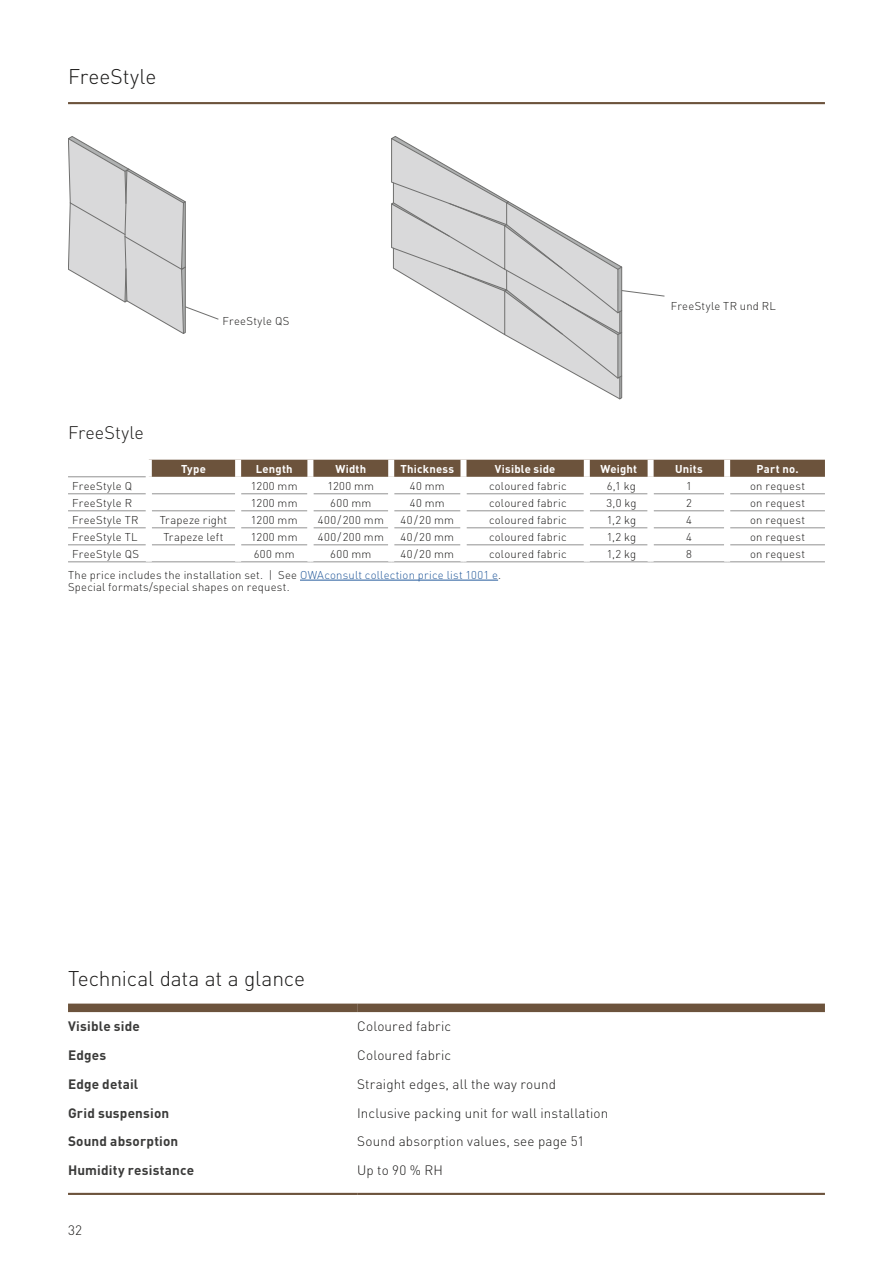
<style>
.page{position:relative;width:893px;height:1263px;background:#fff}
.page>*{position:absolute;margin:0;border:0;box-sizing:border-box;transform-origin:0 0}
.t1{font:300 21px "DIN Pro";letter-spacing:-.01em;color:#1a1918}
.t2{font:300 18px "DIN Pro";letter-spacing:.005em;color:#1a1918}
.t3{font:300 13.5px "DIN Pro";letter-spacing:.01em;color:#1a1918}
.t4{font:700 13.5px "DIN Pro";letter-spacing:.015em;color:#3b3b3a}
.t5{font:300 11.25px/12.3px "DIN Pro";letter-spacing:.02em;color:#1a1918}
.t6{font:700 11.25px "DIN Pro";letter-spacing:.02em;color:#fff}
.s1{color:#23599b}
</style>
<div class="page">
<hr style="left:68px;top:102px;width:757px;height:2px;background:#6c533c">
<div style="left:68px;top:1003px;width:289px;height:9px;background:#6c533c"></div>
<div style="left:357px;top:1003px;width:468px;height:9px;background:#6c533c"></div>
<hr style="left:68px;top:1193px;width:289px;height:2px;background:#6c533c">
<hr style="left:357px;top:1193px;width:468px;height:2px;background:#6c533c">
<hr style="left:300px;top:580px;width:198px;height:1px;background:#23599b">
<div style="left:152px;top:460px;width:673px;height:17px;background:#6c533c"></div>
<hr style="left:68px;top:476px;width:78px;height:1px;background:#929292">
<hr style="left:68px;top:493px;width:78px;height:1px;background:#929292">
<hr style="left:152px;top:493px;width:83px;height:1px;background:#929292">
<hr style="left:241px;top:493px;width:66px;height:1px;background:#929292">
<hr style="left:313px;top:493px;width:75px;height:1px;background:#929292">
<hr style="left:394px;top:493px;width:66px;height:1px;background:#929292">
<hr style="left:466px;top:493px;width:118px;height:1px;background:#929292">
<hr style="left:590px;top:493px;width:58px;height:1px;background:#929292">
<hr style="left:654px;top:493px;width:70px;height:1px;background:#929292">
<hr style="left:730px;top:493px;width:95px;height:1px;background:#929292">
<hr style="left:68px;top:510px;width:78px;height:1px;background:#929292">
<hr style="left:152px;top:510px;width:83px;height:1px;background:#929292">
<hr style="left:241px;top:510px;width:66px;height:1px;background:#929292">
<hr style="left:313px;top:510px;width:75px;height:1px;background:#929292">
<hr style="left:394px;top:510px;width:66px;height:1px;background:#929292">
<hr style="left:466px;top:510px;width:118px;height:1px;background:#929292">
<hr style="left:590px;top:510px;width:58px;height:1px;background:#929292">
<hr style="left:654px;top:510px;width:70px;height:1px;background:#929292">
<hr style="left:730px;top:510px;width:95px;height:1px;background:#929292">
<hr style="left:68px;top:528px;width:78px;height:1px;background:#929292">
<hr style="left:152px;top:528px;width:83px;height:1px;background:#929292">
<hr style="left:241px;top:528px;width:66px;height:1px;background:#929292">
<hr style="left:313px;top:528px;width:75px;height:1px;background:#929292">
<hr style="left:394px;top:528px;width:66px;height:1px;background:#929292">
<hr style="left:466px;top:528px;width:118px;height:1px;background:#929292">
<hr style="left:590px;top:528px;width:58px;height:1px;background:#929292">
<hr style="left:654px;top:528px;width:70px;height:1px;background:#929292">
<hr style="left:730px;top:528px;width:95px;height:1px;background:#929292">
<hr style="left:68px;top:545px;width:78px;height:1px;background:#929292">
<hr style="left:152px;top:545px;width:83px;height:1px;background:#929292">
<hr style="left:241px;top:545px;width:66px;height:1px;background:#929292">
<hr style="left:313px;top:545px;width:75px;height:1px;background:#929292">
<hr style="left:394px;top:545px;width:66px;height:1px;background:#929292">
<hr style="left:466px;top:545px;width:118px;height:1px;background:#929292">
<hr style="left:590px;top:545px;width:58px;height:1px;background:#929292">
<hr style="left:654px;top:545px;width:70px;height:1px;background:#929292">
<hr style="left:730px;top:545px;width:95px;height:1px;background:#929292">
<hr style="left:68px;top:562px;width:81px;height:1px;background:#929292">
<hr style="left:149px;top:562px;width:89px;height:1px;background:#929292">
<hr style="left:238px;top:562px;width:72px;height:1px;background:#929292">
<hr style="left:310px;top:562px;width:81px;height:1px;background:#929292">
<hr style="left:391px;top:562px;width:72px;height:1px;background:#929292">
<hr style="left:463px;top:562px;width:124px;height:1px;background:#929292">
<hr style="left:587px;top:562px;width:64px;height:1px;background:#929292">
<hr style="left:651px;top:562px;width:76px;height:1px;background:#929292">
<hr style="left:727px;top:562px;width:98px;height:1px;background:#929292">
<div style="left:235px;top:460px;width:6px;height:17px;background:#fff"></div>
<div style="left:307px;top:460px;width:6px;height:17px;background:#fff"></div>
<div style="left:388px;top:460px;width:6px;height:17px;background:#fff"></div>
<div style="left:460px;top:460px;width:6px;height:17px;background:#fff"></div>
<div style="left:584px;top:460px;width:6px;height:17px;background:#fff"></div>
<div style="left:648px;top:460px;width:6px;height:17px;background:#fff"></div>
<div style="left:724px;top:460px;width:6px;height:17px;background:#fff"></div>
<svg style="left:68px;top:136px;width:151px;height:198px"></svg>
<hr style="left:185px;top:202px;width:1px;height:65px;background:#6f6f6e">
<svg style="left:391px;top:136px;width:274px;height:264px"></svg>
<h1 class="t1" style="left:68px;top:61px;width:90px">FreeStyle</h1>
<p class="t5" style="left:223px;top:314px;width:68px">FreeStyle QS</p>
<p class="t5" style="left:671px;top:299px;width:107px">FreeStyle TR und RL</p>
<h2 class="t2" style="left:68px;top:419px;width:77px">FreeStyle</h2>
<p class="t6" style="left:181px;top:460px;width:26px">Type</p>
<p class="t6" style="left:256px;top:460px;width:38px">Length</p>
<p class="t6" style="left:335px;top:460px;width:32px">Width</p>
<p class="t6" style="left:400px;top:460px;width:55px">Thickness</p>
<p class="t6" style="left:495px;top:460px;width:62px">Visible side</p>
<p class="t6" style="left:600px;top:460px;width:38px">Weight</p>
<p class="t6" style="left:675px;top:460px;width:29px">Units</p>
<p class="t6" style="left:756px;top:460px;width:44px">Part no.</p>
<p class="t5" style="left:72px;top:479px;width:61px">FreeStyle Q</p>
<p class="t5" style="left:251px;top:479px;width:48px">1200 mm</p>
<p class="t5" style="left:327px;top:479px;width:48px">1200 mm</p>
<p class="t5" style="left:410px;top:479px;width:36px">40 mm</p>
<p class="t5" style="left:489px;top:479px;width:79px">coloured fabric</p>
<p class="t5" style="left:607px;top:479px;width:31px">6,1 kg</p>
<p class="t5" style="left:686px;top:479px;width:7px">1</p>
<p class="t5" style="left:750px;top:479px;width:56px">on request</p>
<p class="t5" style="left:72px;top:496px;width:61px">FreeStyle R</p>
<p class="t5" style="left:251px;top:496px;width:48px">1200 mm</p>
<p class="t5" style="left:330px;top:496px;width:43px">600 mm</p>
<p class="t5" style="left:410px;top:496px;width:36px">40 mm</p>
<p class="t5" style="left:489px;top:496px;width:79px">coloured fabric</p>
<p class="t5" style="left:606px;top:496px;width:31px">3,0 kg</p>
<p class="t5" style="left:686px;top:496px;width:7px">2</p>
<p class="t5" style="left:750px;top:496px;width:56px">on request</p>
<p class="t5" style="left:72px;top:513px;width:68px">FreeStyle TR</p>
<p class="t5" style="left:160px;top:513px;width:69px">Trapeze right</p>
<p class="t5" style="left:251px;top:513px;width:48px">1200 mm</p>
<p class="t5" style="left:318px;top:513px;width:68px">400/200 mm</p>
<p class="t5" style="left:401px;top:513px;width:55px">40/20 mm</p>
<p class="t5" style="left:489px;top:513px;width:79px">coloured fabric</p>
<p class="t5" style="left:607px;top:513px;width:31px">1,2 kg</p>
<p class="t5" style="left:686px;top:513px;width:7px">4</p>
<p class="t5" style="left:750px;top:513px;width:56px">on request</p>
<p class="t5" style="left:72px;top:530px;width:67px">FreeStyle TL</p>
<p class="t5" style="left:163px;top:530px;width:62px">Trapeze left</p>
<p class="t5" style="left:251px;top:530px;width:48px">1200 mm</p>
<p class="t5" style="left:318px;top:530px;width:68px">400/200 mm</p>
<p class="t5" style="left:401px;top:530px;width:55px">40/20 mm</p>
<p class="t5" style="left:489px;top:530px;width:79px">coloured fabric</p>
<p class="t5" style="left:607px;top:530px;width:31px">1,2 kg</p>
<p class="t5" style="left:686px;top:530px;width:7px">4</p>
<p class="t5" style="left:750px;top:530px;width:56px">on request</p>
<p class="t5" style="left:72px;top:547px;width:68px">FreeStyle QS</p>
<p class="t5" style="left:254px;top:547px;width:43px">600 mm</p>
<p class="t5" style="left:330px;top:547px;width:43px">600 mm</p>
<p class="t5" style="left:401px;top:547px;width:55px">40/20 mm</p>
<p class="t5" style="left:489px;top:547px;width:79px">coloured fabric</p>
<p class="t5" style="left:607px;top:547px;width:31px">1,2 kg</p>
<p class="t5" style="left:686px;top:547px;width:7px">8</p>
<p class="t5" style="left:750px;top:547px;width:56px">on request</p>
<p class="t5" style="left:68px;top:568px;width:435px">The price includes the installation set. | See <span class="s1">OWAconsult collection price list 1001 e</span>.<br>Special formats/special shapes on request.</p>
<h1 class="t1" style="left:68px;top:962px;width:239px">Technical data at a glance</h1>
<p class="t4" style="left:68px;top:1015px;width:73px">Visible side</p>
<p class="t3" style="left:357px;top:1016px;width:96px">Coloured fabric</p>
<p class="t4" style="left:68px;top:1044px;width:40px">Edges</p>
<p class="t3" style="left:357px;top:1045px;width:96px">Coloured fabric</p>
<p class="t4" style="left:68px;top:1073px;width:72px">Edge detail</p>
<p class="t3" style="left:357px;top:1073px;width:200px">Straight edges, all the way round</p>
<p class="t4" style="left:68px;top:1102px;width:103px">Grid suspension</p>
<p class="t3" style="left:357px;top:1102px;width:253px">Inclusive packing unit for wall installation</p>
<p class="t4" style="left:68px;top:1131px;width:112px">Sound absorption</p>
<p class="t3" style="left:357px;top:1131px;width:229px">Sound absorption values, see page 51</p>
<p class="t4" style="left:68px;top:1160px;width:128px">Humidity resistance</p>
<p class="t3" style="left:357px;top:1160px;width:87px">Up to 90 % RH</p>
<p class="t3" style="left:68px;top:1220px;width:16px">32</p>
</div>
